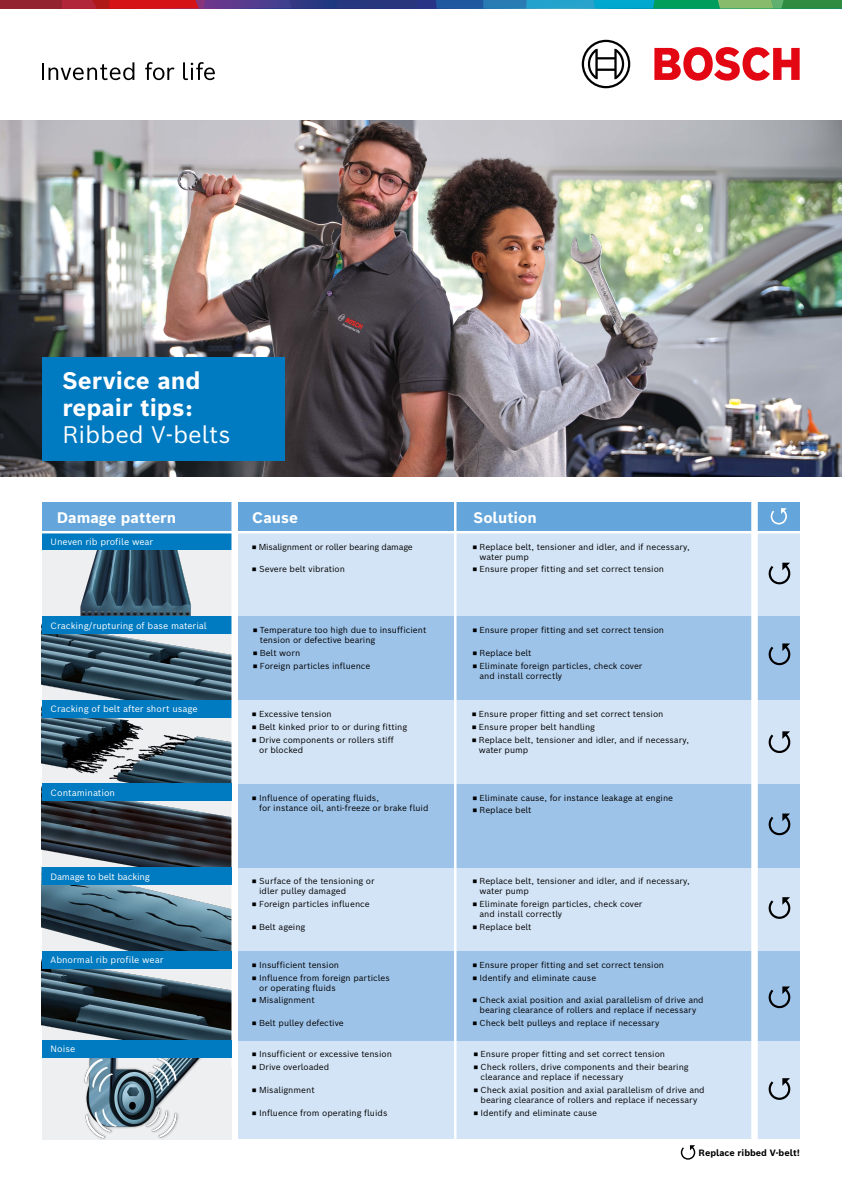
<style>
.page{position:relative;width:842px;height:1192px;background:#fff}
.page>*{position:absolute;margin:0;border:0;box-sizing:border-box;transform-origin:0 0}
.t1{font:700 23.5px/27px "Bosch Sans";color:#fff}
.t2{font:23.5px "Bosch Sans";color:#fff}
.Copy_2_4___4_8_M_reg{font:700 15px "Bosch Sans";color:#fff}
.Copy_2_4___4_8_M_reg-2{font:9px "Bosch Sans";color:#fff}
.Copy_2_4___4_8_M_reg-3{font:700 9px "Bosch Sans";color:#000}
.Copy_2_4___4_8_M_reg-4{font:9px "Bosch Sans";letter-spacing:-.02em;color:#fff}
.Copy_2_4___4_8_M_reg-5{font:8.5px/10px "Bosch Sans";color:#000}
.Copy_2_4___4_8_M_reg-6{font:8.5px "Bosch Sans";letter-spacing:-.02em;color:#000}
</style>
<div class="page">
<img style="left:42px;top:717px;width:189px;height:67px">
<div style="left:237px;top:502px;width:518px;height:29px;background:#64a6db"></div>
<div style="left:238px;top:533px;width:516px;height:605px;background:#d3e4f6"></div>
<div style="left:757px;top:533px;width:43px;height:605px;background:#d3e4f6"></div>
<div style="left:238px;top:617px;width:517px;height:83px;background:#9ec3e9"></div>
<div style="left:757px;top:617px;width:43px;height:83px;background:#9ec3e9"></div>
<div style="left:238px;top:784px;width:516px;height:83px;background:#9ec3e9"></div>
<div style="left:757px;top:784px;width:43px;height:83px;background:#9ec3e9"></div>
<div style="left:238px;top:951px;width:518px;height:89px;background:#9ec3e9"></div>
<div style="left:757px;top:951px;width:43px;height:89px;background:#9ec3e9"></div>
<div style="left:0;top:0;width:61px;height:9px;background:#942330"></div>
<svg style="left:61px;top:0;width:781px;height:9px;background:#496378"></svg>
<svg style="left:654px;top:47px;width:146px;height:34px"></svg>
<svg style="left:582px;top:40px;width:48px;height:48px"></svg>
<img style="left:42px;top:550px;width:189px;height:67px">
<img style="left:42px;top:634px;width:189px;height:66px">
<div style="left:42px;top:502px;width:193px;height:29px;background:#64a6db"></div>
<div style="left:757px;top:502px;width:43px;height:29px;background:#64a6db"></div>
<div style="left:42px;top:533px;width:189px;height:17px;background:#007ac0"></div>
<div style="left:42px;top:617px;width:189px;height:17px;background:#007ac0"></div>
<div style="left:42px;top:700px;width:189px;height:17px;background:#007ac0"></div>
<img style="left:42px;top:884px;width:189px;height:67px">
<img style="left:42px;top:1057px;width:189px;height:83px">
<svg style="left:42px;top:801px;width:189px;height:66px;background:#44484e"></svg>
<img style="left:42px;top:968px;width:189px;height:72px">
<div style="left:231px;top:502px;width:7px;height:565px;background:#fff"></div>
<div style="left:751px;top:493px;width:7px;height:687px;background:#fff"></div>
<svg style="left:769px;top:563px;width:21px;height:21px"></svg>
<svg style="left:769px;top:643px;width:21px;height:22px"></svg>
<svg style="left:769px;top:731px;width:21px;height:22px"></svg>
<svg style="left:769px;top:814px;width:21px;height:21px"></svg>
<svg style="left:769px;top:897px;width:21px;height:22px"></svg>
<svg style="left:769px;top:986px;width:21px;height:22px"></svg>
<svg style="left:769px;top:1078px;width:21px;height:22px"></svg>
<svg style="left:771px;top:508px;width:16px;height:16px"></svg>
<div style="left:42px;top:784px;width:189px;height:17px;background:#007ac0"></div>
<div style="left:42px;top:867px;width:189px;height:17px;background:#007ac0"></div>
<div style="left:42px;top:951px;width:189px;height:17px;background:#007ac0"></div>
<div style="left:42px;top:1040px;width:189px;height:17px;background:#007ac0"></div>
<svg style="left:681px;top:1145px;width:14px;height:15px"></svg>
<img style="left:0;top:120px;width:842px;height:357px">
<div style="left:43px;top:357px;width:242px;height:104px;background:#007ac0"></div>
<hr style="left:454px;top:498px;width:2px;height:644px;background:#fff">
<svg style="left:42px;top:62px;width:92px;height:18px"></svg>
<svg style="left:145px;top:62px;width:30px;height:18px"></svg>
<svg style="left:183px;top:62px;width:32px;height:18px"></svg>
<p class="t1" style="left:62px;top:366px;width:140px">Service and repair tips:</p>
<p class="t2" style="left:62px;top:418px;width:170px">Ribbed V-belts</p>
<p class="Copy_2_4___4_8_M_reg" style="left:57px;top:507px;width:121px">Damage pattern</p>
<p class="Copy_2_4___4_8_M_reg-2" style="left:51px;top:536px;width:104px">Uneven rib profile wear</p>
<p class="Copy_2_4___4_8_M_reg" style="left:252px;top:507px;width:47px">Cause</p>
<p class="Copy_2_4___4_8_M_reg-6" style="left:252px;top:541px;width:162px">◾ Misalignment or roller bearing damage</p>
<p class="Copy_2_4___4_8_M_reg-5" style="left:252px;top:564px;width:94px">◾ Severe belt vibration</p>
<p class="Copy_2_4___4_8_M_reg-2" style="left:51px;top:619px;width:158px">Cracking/rupturing of base material</p>
<p class="Copy_2_4___4_8_M_reg-5" style="left:260px;top:625px;width:168px;text-indent:-7px">◾ Temperature too high due to insufficient tension or defective bearing</p>
<p class="Copy_2_4___4_8_M_reg-5" style="left:253px;top:648px;width:49px">◾ Belt worn</p>
<p class="Copy_2_4___4_8_M_reg-5" style="left:253px;top:661px;width:119px">◾ Foreign particles influence</p>
<p class="Copy_2_4___4_8_M_reg-2" style="left:51px;top:703px;width:149px">Cracking of belt after short usage</p>
<p class="Copy_2_4___4_8_M_reg-5" style="left:252px;top:708px;width:81px">◾ Excessive tension</p>
<p class="Copy_2_4___4_8_M_reg-5" style="left:252px;top:721px;width:156px">◾ Belt kinked prior to or during fitting</p>
<p class="Copy_2_4___4_8_M_reg-5" style="left:259px;top:734px;width:136px;text-indent:-7px">◾ Drive components or rollers stiff or blocked</p>
<p class="Copy_2_4___4_8_M_reg-2" style="left:51px;top:787px;width:66px">Contamination</p>
<p class="Copy_2_4___4_8_M_reg-5" style="left:259px;top:792px;width:171px;text-indent:-7px">◾ Influence of operating fluids,<br>for instance oil, anti-freeze or brake fluid</p>
<p class="Copy_2_4___4_8_M_reg-4" style="left:51px;top:870px;width:101px">Damage to belt backing</p>
<p class="Copy_2_4___4_8_M_reg-2" style="left:51px;top:954px;width:114px">Abnormal rib profile wear</p>
<p class="Copy_2_4___4_8_M_reg-2" style="left:51px;top:1043px;width:26px">Noise</p>
<p class="Copy_2_4___4_8_M_reg-5" style="left:259px;top:876px;width:117px;text-indent:-7px">◾ Surface of the tensioning or idler pulley damaged</p>
<p class="Copy_2_4___4_8_M_reg-5" style="left:252px;top:899px;width:119px">◾ Foreign particles influence</p>
<p class="Copy_2_4___4_8_M_reg-5" style="left:252px;top:921px;width:55px">◾ Belt ageing</p>
<p class="Copy_2_4___4_8_M_reg-5" style="left:252px;top:959px;width:88px">◾ Insufficient tension</p>
<p class="Copy_2_4___4_8_M_reg-5" style="left:259px;top:972px;width:132px;text-indent:-7px">◾ Influence from foreign particles or operating fluids</p>
<p class="Copy_2_4___4_8_M_reg-5" style="left:252px;top:995px;width:64px">◾ Misalignment</p>
<p class="Copy_2_4___4_8_M_reg-5" style="left:252px;top:1018px;width:93px">◾ Belt pulley defective</p>
<p class="Copy_2_4___4_8_M_reg-5" style="left:252px;top:1049px;width:141px">◾ Insufficient or excessive tension</p>
<p class="Copy_2_4___4_8_M_reg-5" style="left:252px;top:1061px;width:79px">◾ Drive overloaded</p>
<p class="Copy_2_4___4_8_M_reg-5" style="left:252px;top:1084px;width:64px">◾ Misalignment</p>
<p class="Copy_2_4___4_8_M_reg-5" style="left:252px;top:1107px;width:137px">◾ Influence from operating fluids</p>
<p class="Copy_2_4___4_8_M_reg" style="left:473px;top:507px;width:65px">Solution</p>
<p class="Copy_2_4___4_8_M_reg-5" style="left:480px;top:541px;width:212px;text-indent:-7px">◾ Replace belt, tensioner and idler, and if necessary, water pump</p>
<p class="Copy_2_4___4_8_M_reg-5" style="left:473px;top:564px;width:193px">◾ Ensure proper fitting and set correct tension</p>
<p class="Copy_2_4___4_8_M_reg-5" style="left:473px;top:625px;width:193px">◾ Ensure proper fitting and set correct tension</p>
<p class="Copy_2_4___4_8_M_reg-5" style="left:473px;top:648px;width:60px">◾ Replace belt</p>
<p class="Copy_2_4___4_8_M_reg-5" style="left:480px;top:661px;width:164px;text-indent:-7px">◾ Eliminate foreign particles, check cover and install correctly</p>
<p class="Copy_2_4___4_8_M_reg-5" style="left:472px;top:708px;width:193px">◾ Ensure proper fitting and set correct tension</p>
<p class="Copy_2_4___4_8_M_reg-5" style="left:472px;top:721px;width:124px">◾ Ensure proper belt handling</p>
<p class="Copy_2_4___4_8_M_reg-5" style="left:479px;top:734px;width:212px;text-indent:-7px">◾ Replace belt, tensioner and idler, and if necessary, water pump</p>
<p class="Copy_2_4___4_8_M_reg-5" style="left:473px;top:792px;width:202px">◾ Eliminate cause, for instance leakage at engine</p>
<p class="Copy_2_4___4_8_M_reg-5" style="left:473px;top:805px;width:60px">◾ Replace belt</p>
<p class="Copy_2_4___4_8_M_reg-5" style="left:480px;top:876px;width:212px;text-indent:-7px">◾ Replace belt, tensioner and idler, and if necessary, water pump</p>
<p class="Copy_2_4___4_8_M_reg-5" style="left:480px;top:899px;width:164px;text-indent:-7px">◾ Eliminate foreign particles, check cover and install correctly</p>
<p class="Copy_2_4___4_8_M_reg-5" style="left:473px;top:921px;width:60px">◾ Replace belt</p>
<p class="Copy_2_4___4_8_M_reg-5" style="left:473px;top:959px;width:193px">◾ Ensure proper fitting and set correct tension</p>
<p class="Copy_2_4___4_8_M_reg-5" style="left:473px;top:972px;width:125px">◾ Identify and eliminate cause</p>
<p class="Copy_2_4___4_8_M_reg-5" style="left:473px;top:995px;width:232px;text-align:center">◾ Check axial position and axial parallelism of drive and bearing clearance of rollers and replace if necessary</p>
<p class="Copy_2_4___4_8_M_reg-5" style="left:473px;top:1018px;width:188px">◾ Check belt pulleys and replace if necessary</p>
<p class="Copy_2_4___4_8_M_reg-5" style="left:474px;top:1049px;width:193px">◾ Ensure proper fitting and set correct tension</p>
<p class="Copy_2_4___4_8_M_reg-5" style="left:481px;top:1061px;width:210px;text-indent:-7px">◾ Check rollers, drive components and their bearing clearance and replace if necessary</p>
<p class="Copy_2_4___4_8_M_reg-5" style="left:474px;top:1084px;width:232px;text-align:center">◾ Check axial position and axial parallelism of drive and bearing clearance of rollers and replace if necessary</p>
<p class="Copy_2_4___4_8_M_reg-5" style="left:474px;top:1107px;width:125px">◾ Identify and eliminate cause</p>
<p class="Copy_2_4___4_8_M_reg-3" style="left:699px;top:1146px;width:103px">Replace ribbed V-belt!</p>
</div>
